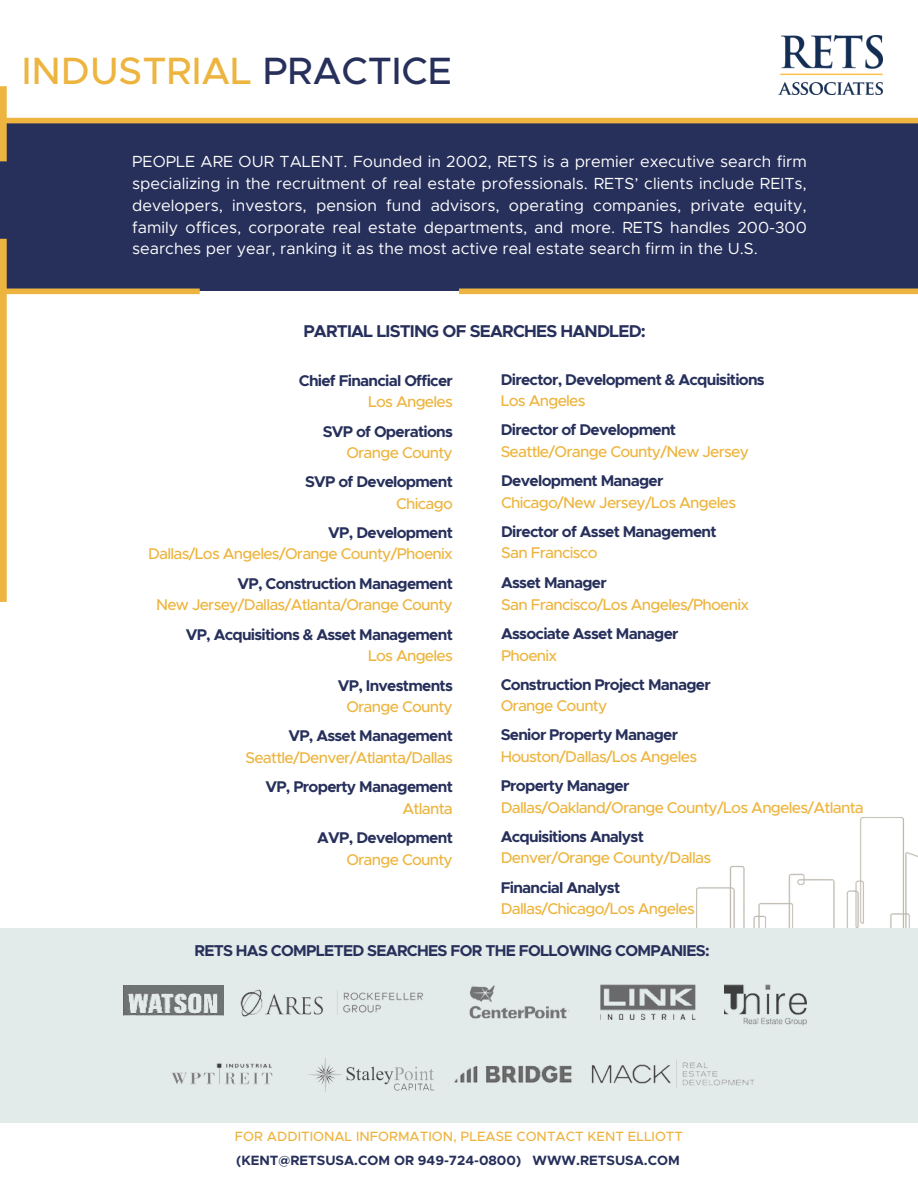
<style>
.page{position:relative;width:918px;height:1188px;background:#fff}
.page>*{position:absolute;margin:0;border:0;box-sizing:border-box;transform-origin:0 0}
.t1{font:500 38.25px "Metropolis";color:#edb53f}
.t2{font:700 17.1px "Metropolis";letter-spacing:-.045em;color:#27305b}
.t3{font:16.2px/21.8px "Metropolis";color:#fff;text-align:justify}
.t4{font:700 15.75px "Metropolis";letter-spacing:-.045em;color:#27305b}
.t5{font:500 15.6px/21.3px "Metropolis";letter-spacing:-.045em;color:#edb53f}
.t6{font:700 15.6px/21.3px "Metropolis";letter-spacing:-.045em;color:#27305b;text-align:right}
.t7{font:500 13.5px "Metropolis";color:#edb53f}
.t8{font:700 13.5px "Metropolis";color:#27305b}
.s1{color:#27305b}
.s2{font-weight:500;color:#edb53f}
.s3{font-weight:700;color:#27305b}
</style>
<div class="page">
<img style="left:779px;top:36px;width:104px;height:58px">
<div style="left:0;top:121px;width:918px;height:170px;background:#27305b"></div>
<div style="left:459px;top:289px;width:459px;height:5px;background:#edb53f"></div>
<div style="left:0;top:239px;width:7px;height:363px;background:#edb53f"></div>
<div style="left:0;top:86px;width:7px;height:75px;background:#edb53f"></div>
<div style="left:0;top:118px;width:918px;height:5px;background:#edb53f"></div>
<div style="left:0;top:289px;width:200px;height:5px;background:#edb53f"></div>
<img style="left:696px;top:817px;width:222px;height:111px">
<div style="left:0;top:928px;width:918px;height:194px;background:#e3eaea"></div>
<img style="left:337px;top:984px;width:388px;height:36px">
<img style="left:171px;top:1059px;width:584px;height:29px">
<img style="left:240px;top:989px;width:83px;height:28px">
<div style="left:297px;top:1056px;width:148px;height:43px;background:#e3eaea"></div>
<img style="left:308px;top:1057px;width:117px;height:35px">
<div style="left:435px;top:1062px;width:144px;height:30px;background:#e3eaea"></div>
<img style="left:425px;top:1065px;width:147px;height:26px">
<img style="left:725px;top:984px;width:82px;height:42px">
<img style="left:123px;top:986px;width:101px;height:29px">
<h3 class="t1" style="left:22px;top:54px;width:432px">INDUSTRIAL <span class="s1">PRACTICE</span></h3>
<h3 class="t3" style="left:132px;top:152px;width:676px">PEOPLE ARE OUR TALENT. Founded in 2002, RETS is a premier executive search firm specializing in the recruitment of real estate professionals. RETS’ clients include REITs, developers, investors, pension fund advisors, operating companies, private equity, family offices, corporate real estate departments, and more. RETS handles 200-300 searches per year, ranking it as the most active real estate search firm in the U.S.</h3>
<h3 class="t2" style="left:303px;top:323px;width:344px">PARTIAL LISTING OF SEARCHES HANDLED:</h3>
<p class="t6" style="left:299px;top:370px;width:156px">Chief Financial Officer<br><span class="s2">Los Angeles</span></p>
<p class="t6" style="left:501px;top:369px;width:266px;text-align:left">Director, Development &amp; Acquisitions<br><span class="s2">Los Angeles</span></p>
<h3 class="t6" style="left:323px;top:421px;width:132px">SVP of Operations<br><span class="s2">Orange County</span></h3>
<p class="t5" style="left:501px;top:420px;width:250px"><span class="s3">Director of Development<br></span>Seattle/Orange County/New Jersey</p>
<p class="t6" style="left:305px;top:472px;width:149px">SVP of Development<br><span class="s2">Chicago</span></p>
<h3 class="t5" style="left:501px;top:471px;width:237px"><span class="s3">Development Manager<br></span>Chicago/New Jersey/Los Angeles</h3>
<h3 class="t5" style="left:148px;top:523px;width:306px;text-align:right"><span class="s3">VP, Development<br></span>Dallas/Los Angeles/Orange County/Phoenix</h3>
<h3 class="t5" style="left:156px;top:574px;width:298px;text-align:right"><span class="s3">VP, Construction Management<br></span>New Jersey/Dallas/Atlanta/Orange County</h3>
<h3 class="t6" style="left:186px;top:624px;width:269px">VP, Acquisitions &amp; Asset Management<br><span class="s2">Los Angeles</span></h3>
<h3 class="t6" style="left:501px;top:522px;width:217px;text-align:left">Director of Asset Management<br><span class="s2">San Francisco</span></h3>
<h3 class="t5" style="left:501px;top:573px;width:250px"><span class="s3">Asset Manager<br></span>San Francisco/Los Angeles/Phoenix</h3>
<p class="t6" style="left:501px;top:624px;width:179px;text-align:left">Associate Asset Manager<br><span class="s2">Phoenix</span></p>
<p class="t6" style="left:338px;top:675px;width:116px;text-align:center">VP, Investments<br><span class="s2">Orange County</span></p>
<h3 class="t6" style="left:501px;top:675px;width:212px;text-align:left">Construction Project Manager<br><span class="s2">Orange County</span></h3>
<h3 class="t5" style="left:245px;top:726px;width:209px;text-align:right"><span class="s3">VP, Asset Management<br></span>Seattle/Denver/Atlanta/Dallas</h3>
<p class="t5" style="left:501px;top:725px;width:198px"><span class="s3">Senior Property Manager<br></span>Houston/Dallas/Los Angeles</p>
<p class="t6" style="left:265px;top:777px;width:189px">VP, Property Management<br><span class="s2">Atlanta</span></p>
<h3 class="t6" style="left:317px;top:828px;width:137px">AVP, Development<br><span class="s2">Orange County</span></h3>
<h3 class="t5" style="left:501px;top:776px;width:365px"><span class="s3">Property Manager<br></span>Dallas/Oakland/Orange County/Los Angeles/Atlanta</h3>
<h3 class="t5" style="left:501px;top:827px;width:212px"><span class="s3">Acquisitions Analyst<br></span>Denver/Orange County/Dallas</h3>
<h3 class="t5" style="left:501px;top:878px;width:196px"><span class="s3">Financial Analyst<br></span>Dallas/Chicago/Los Angeles</h3>
<h2 class="t4" style="left:194px;top:944px;width:517px">RETS HAS COMPLETED SEARCHES FOR THE FOLLOWING COMPANIES:</h2>
<h3 class="t7" style="left:235px;top:1131px;width:450px">FOR ADDITIONAL INFORMATION, PLEASE CONTACT KENT ELLIOTT</h3>
<h3 class="t8" style="left:236px;top:1154px;width:445px">(KENT@RETSUSA.COM OR 949-724-0800) WWW.RETSUSA.COM</h3>
</div>
